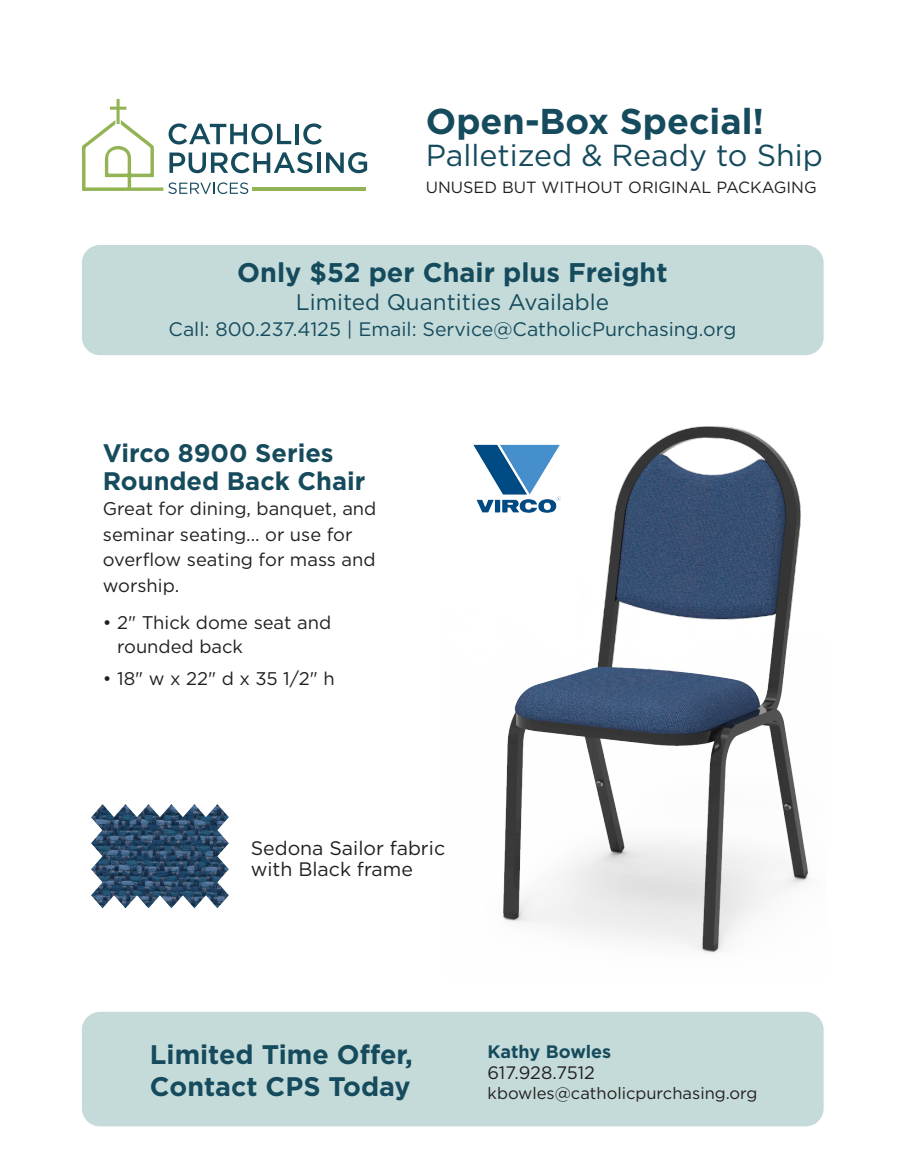
<style>
.page{position:relative;width:905px;height:1175px;background:#fff}
.page>*{position:absolute;margin:0;border:0;box-sizing:border-box;transform-origin:0 0}
.t1{font:700 35.85px "Gotham";color:#154b5d}
.t2{font:30.3px "Gotham";color:#154b5d}
.t3{font:700 27px "Gotham";color:#154b5d}
.t4{font:700 26.85px/32.2px "Gotham";color:#154b5d}
.t5{font:700 25.35px/28.2px "Gotham";color:#154b5d}
.t6{font:22.5px "Gotham";color:#154b5d}
.t7{font:19.5px "Gotham";color:#154b5d}
.t8{font:19.5px/21px "Gotham";color:#231f20}
.t9{font:18.3px/25.5px "Gotham";color:#231f20}
.t10{font:18px "Gotham";color:#231f20}
.t11{font:700 18px "Gotham";color:#154b5d}
.t12{font:16.5px "Gotham";color:#231f20}
.t13{font:16.2px "Gotham";color:#231f20}
</style>
<div class="page">
<img style="left:473px;top:426px;width:336px;height:527px">
<img style="left:91px;top:804px;width:138px;height:104px">
<img style="left:499px;top:445px;width:24px;height:39px">
<div style="left:82px;top:1011px;width:741px;height:115px;background:#c5dbd9;border-radius:18px"></div>
<svg style="left:82px;top:99px;width:285px;height:95px"></svg>
<div style="left:82px;top:245px;width:741px;height:110px;background:#c5dbd9;border-radius:18px"></div>
<h1 class="t1" style="left:426px;top:101px;width:340px">Open-Box Special!</h1>
<h2 class="t2" style="left:426px;top:136px;width:398px">Palletized &amp; Ready to Ship</h2>
<p class="t13" style="left:426px;top:176px;width:392px">UNUSED BUT WITHOUT ORIGINAL PACKAGING</p>
<h3 class="t3" style="left:237px;top:256px;width:432px">Only $52 per Chair plus Freight</h3>
<p class="t6" style="left:296px;top:288px;width:315px">Limited Quantities Available</p>
<p class="t7" style="left:169px;top:316px;width:569px">Call: 800.237.4125 | Email: Service@CatholicPurchasing.org</p>
<h3 class="t5" style="left:103px;top:438px;width:264px">Virco 8900 Series<br>Rounded Back Chair</h3>
<p class="t9" style="left:103px;top:495px;width:275px">Great for dining, banquet, and seminar seating... or use for overflow seating for mass and worship.</p>
<p class="t9" style="left:117px;top:609px;width:215px;line-height:24px;text-indent:-14px">• 2" Thick dome seat and rounded back</p>
<p class="t9" style="left:103px;top:665px;width:233px">• 18" w x 22" d x 35 1/2" h</p>
<p class="t8" style="left:251px;top:837px;width:196px">Sedona Sailor fabric with Black frame</p>
<h3 class="t4" style="left:150px;top:1037px;width:264px">Limited Time Offer,<br>Contact CPS Today</h3>
<p class="t11" style="left:487px;top:1041px;width:125px">Kathy Bowles</p>
<p class="t10" style="left:487px;top:1061px;width:109px">617.928.7512</p>
<p class="t12" style="left:487px;top:1082px;width:271px">kbowles@catholicpurchasing.org</p>
</div>
